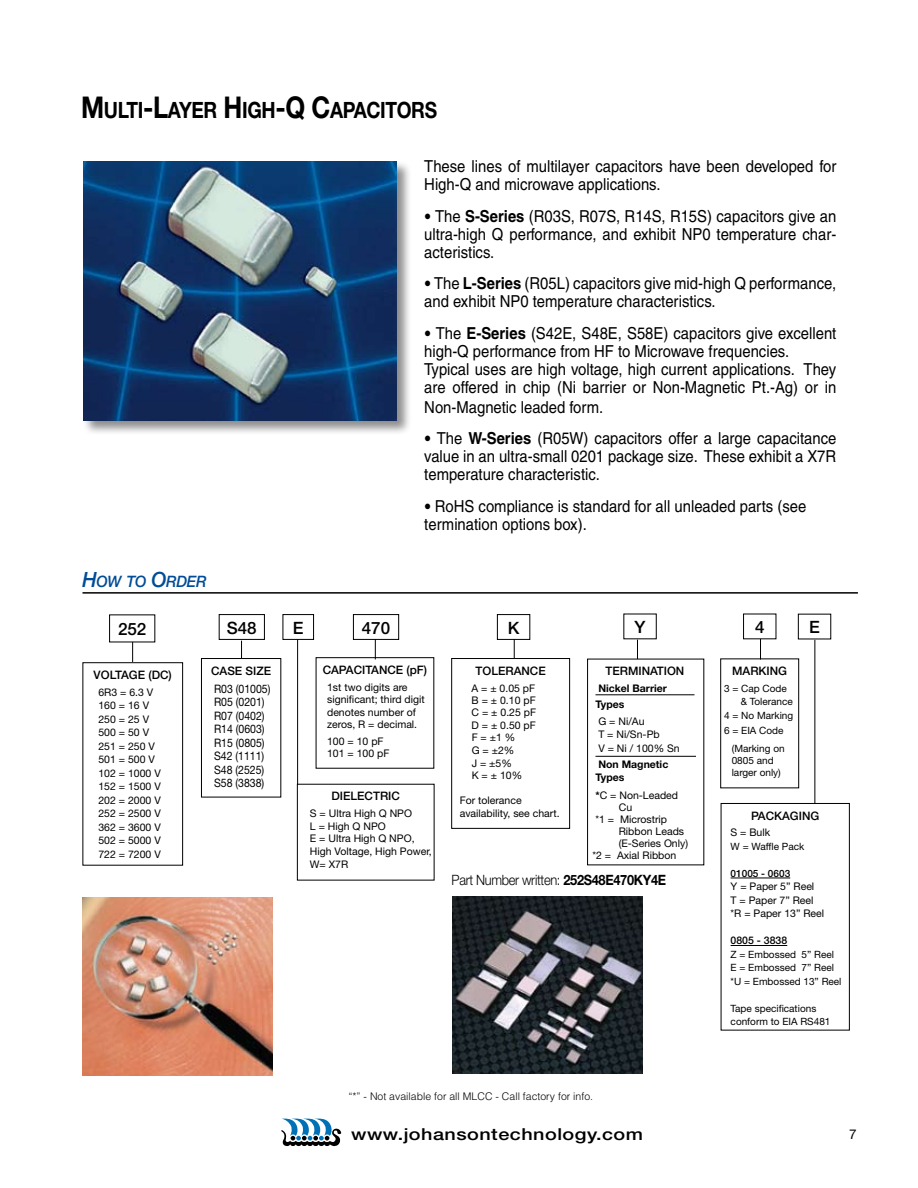
<style>
.page{position:relative;width:918px;height:1188px;background:#fff}
.page>*{position:absolute;margin:0;border:0;box-sizing:border-box;transform-origin:0 0}
.t1{font:700 22.5px "Helvetica Neue";letter-spacing:-.02em;color:#000;scale:.85 1}
.t2{font:500 16.95px "Helvetica Neue";color:#000}
.t3{font:16.5px/18px "Helvetica";color:#000;scale:.9 1}
.t4{font:500 16.5px "Helvetica Neue";letter-spacing:.025em;color:#000;scale:1.2 1}
.t5{font:italic 500 15.75px "Helvetica Neue";letter-spacing:-.02em;color:#004c96;scale:.95 1}
.t6{font:300 14.25px "Helvetica Neue";letter-spacing:-.025em;color:#000;scale:.9 1}
.t7{font:13.5px "Helvetica Neue";color:#000}
.t8{font:500 11.7px "Helvetica Neue";color:#000}
.t9{font:11.7px/13.5px "Helvetica Neue";color:#000;scale:.9 1}
.t10{font:10.5px/13.5px "Helvetica Neue";color:#000}
.t11{font:300 10.5px "Helvetica";color:#000}
.t12{font:700 10.5px/16.5px "Helvetica Neue";color:#000}
.t13{font:500 10.5px "Helvetica Neue";color:#000}
.t14{font:10.05px/13.5px "Helvetica Neue";color:#000}
.t15{font:500 10.05px "Helvetica Neue";color:#000}
.s1{font-size:30px}
.s2{font-size:21px}
.s3{font-family:"Helvetica Neue";font-weight:500;font-size:15.75px}
.s4{font-weight:700}
</style>
<div class="page">
<svg style="left:281px;top:1119px;width:61px;height:28px"></svg>
<img style="left:452px;top:896px;width:190px;height:178px">
<svg style="left:637px;top:640px;width:1px;height:19px"></svg>
<svg style="left:375px;top:640px;width:1px;height:17px"></svg>
<svg style="left:241px;top:641px;width:1px;height:17px"></svg>
<svg style="left:132px;top:642px;width:1px;height:20px"></svg>
<svg style="left:514px;top:640px;width:1px;height:18px"></svg>
<hr style="left:82px;top:592px;width:776px;height:2px;background:#000">
<div style="left:82px;top:662px;width:101px;height:204px;border:1px solid #000"></div>
<div style="left:201px;top:658px;width:80px;height:139px;border:1px solid #000"></div>
<div style="left:219px;top:614px;width:46px;height:26px;border:1px solid #000"></div>
<div style="left:353px;top:614px;width:46px;height:26px;border:1px solid #000"></div>
<div style="left:451px;top:658px;width:119px;height:171px;border:1px solid #000"></div>
<div style="left:497px;top:614px;width:33px;height:26px;border:1px solid #000"></div>
<div style="left:720px;top:658px;width:79px;height:130px;border:1px solid #000"></div>
<div style="left:587px;top:659px;width:117px;height:206px;border:1px solid #000"></div>
<hr style="left:731px;top:878px;width:59px;height:1px;background:#000">
<hr style="left:731px;top:945px;width:56px;height:1px;background:#000">
<div style="left:721px;top:803px;width:129px;height:227px;border:1px solid #000"></div>
<div style="left:283px;top:614px;width:31px;height:26px;border:1px solid #000"></div>
<hr style="left:297px;top:639px;width:1px;height:146px;background:#000">
<svg style="left:760px;top:639px;width:1px;height:21px"></svg>
<hr style="left:814px;top:640px;width:1px;height:164px;background:#000">
<hr style="left:596px;top:695px;width:98px;height:1px;background:#000">
<hr style="left:596px;top:756px;width:100px;height:1px;background:#000">
<div style="left:83px;top:160px;width:329px;height:276px;background:#000;opacity:.45"></div>
<img style="left:83px;top:161px;width:313px;height:259px">
<img style="left:83px;top:898px;width:190px;height:178px">
<h1 class="t1" style="left:81px;top:96px;width:420px"><span class="s1">M</span>ULTI<span class="s1">-L</span>AYER <span class="s1">H</span>IGH<span class="s1">-Q C</span>APACITORS</h1>
<p class="t5" style="left:82px;top:572px;width:132px"><span class="s2">H</span>OW TO <span class="s2">O</span>RDER</p>
<p class="t2" style="left:118px;top:619px;width:30px">252</p>
<p class="t2" style="left:227px;top:617px;width:31px">S48</p>
<p class="t2" style="left:362px;top:617px;width:30px">470</p>
<p class="t2" style="left:293px;top:617px;width:12px">E</p>
<p class="t3" style="left:424px;top:158px;width:459px">These lines of multilayer capacitors have been developed for<br>High-Q and microwave applications.</p>
<p class="t3" style="left:424px;top:207px;width:459px;text-align:justify"><span class="s3">•</span> The <span class="s4">S-Series</span> (R03S, R07S, R14S, R15S) capacitors give an ultra-high Q performance, and exhibit NP0 temperature char&shy;acteristics.</p>
<p class="t3" style="left:424px;top:275px;width:459px"><span class="s3">•</span> The <span class="s4">L-Series</span> (R05L) capacitors give mid-high Q performance, and exhibit NP0 temperature characteristics.</p>
<p class="t3" style="left:424px;top:324px;width:459px"><span class="s3">•</span> The <span class="s4">E-Series</span> (S42E, S48E, S58E) capacitors give excellent high-Q performance from HF to Microwave frequencies.<br>Typical uses are high voltage, high current applications. They are offered in chip (Ni barrier or Non-Magnetic Pt.-Ag) or in</p>
<p class="t3" style="left:424px;top:398px;width:200px">Non-Magnetic leaded form.</p>
<p class="t3" style="left:424px;top:429px;width:459px;text-align:justify"><span class="s3">•</span> The <span class="s4">W-Series</span> (R05W) capacitors offer a large capacitance value in an ultra-small 0201 package size. These exhibit a X7R temperature characteristic.</p>
<p class="t3" style="left:424px;top:497px;width:426px"><span class="s3">•</span> RoHS compliance is standard for all unleaded parts (see termination options box).</p>
<p class="t2" style="left:508px;top:617px;width:13px">K</p>
<p class="t2" style="left:635px;top:617px;width:13px">Y</p>
<p class="t2" style="left:755px;top:617px;width:11px">4</p>
<p class="t2" style="left:809px;top:617px;width:12px">E</p>
<p class="t8" style="left:94px;top:668px;width:80px">VOLTAGE (DC)</p>
<p class="t10" style="left:98px;top:685px;width:64px">6R3 = 6.3 V<br>160 = 16 V<br>250 = 25 V<br>500 = 50 V<br>251 = 250 V<br>501 = 500 V<br>102 = 1000 V<br>152 = 1500 V<br>202 = 2000 V<br>252 = 2500 V<br>362 = 3600 V<br>502 = 5000 V<br>722 = 7200 V</p>
<p class="t8" style="left:211px;top:664px;width:62px">CASE SIZE</p>
<p class="t9" style="left:214px;top:682px;width:64px">R03 (01005)<br>R05 (0201)<br>R07 (0402)<br>R14 (0603)<br>R15 (0805)<br>S42 (1111)<br>S48 (2525)<br>S58 (3838)</p>
<p class="t8" style="left:323px;top:663px;width:106px">CAPACITANCE (pF)</p>
<p class="t10" style="left:327px;top:680px;width:99px;line-height:12.6px">1st two digits are significant; third digit denotes number of zeros, R = decimal.</p>
<p class="t10" style="left:327px;top:735px;width:64px;line-height:12px">100 = 10 pF<br>101 = 100 pF</p>
<p class="t8" style="left:332px;top:789px;width:70px">DIELECTRIC</p>
<p class="t10" style="left:310px;top:807px;width:123px;line-height:12.6px">S = Ultra High Q NPO<br>L = High Q NPO<br>E = Ultra High Q NPO,<br>High Voltage, High Power,<br>W= X7R</p>
<p class="t8" style="left:476px;top:664px;width:72px">TOLERANCE</p>
<p class="t10" style="left:471px;top:681px;width:66px;line-height:12.5px">A = ± 0.05 pF<br>B = ± 0.10 pF<br>C = ± 0.25 pF<br>D = ± 0.50 pF<br>F = ±1 %<br>G = ±2%<br>J = ±5%<br>K = ± 10%</p>
<p class="t10" style="left:460px;top:794px;width:100px;line-height:12.6px">For tolerance availability, see chart.</p>
<p class="t8" style="left:606px;top:664px;width:80px">TERMINATION</p>
<p class="t12" style="left:595px;top:680px;width:73px">Nickel Barrier<br>Types</p>
<p class="t10" style="left:598px;top:714px;width:83px">G = Ni/Au<br>T = Ni/Sn-Pb<br>V = Ni / 100% Sn</p>
<p class="t12" style="left:595px;top:758px;width:74px;line-height:12.6px">Non Magnetic<br>Types</p>
<p class="t10" style="left:595px;top:788px;width:84px"><span class="s4">*</span>C = Non-Leaded</p>
<p class="t10" style="left:619px;top:800px;width:15px">Cu</p>
<p class="t10" style="left:595px;top:812px;width:73px">*1 = Microstrip</p>
<p class="t10" style="left:619px;top:824px;width:67px">Ribbon Leads</p>
<p class="t10" style="left:619px;top:836px;width:71px">(E-Series Only)</p>
<p class="t10" style="left:592px;top:848px;width:85px">*2 = Axial Ribbon</p>
<p class="t6" style="left:452px;top:872px;width:240px">Part Number written: <span class="s4">252S48E470KY4E</span></p>
<p class="t11" style="left:348px;top:1090px;width:246px">“*” - Not available for all MLCC - Call factory for info.</p>
<p class="t8" style="left:732px;top:664px;width:57px">MARKING</p>
<p class="t14" style="left:724px;top:681px;width:64px">3 = Cap Code</p>
<p class="t14" style="left:741px;top:695px;width:54px">&amp; Tolerance</p>
<p class="t14" style="left:724px;top:708px;width:71px">4 = No Marking</p>
<p class="t14" style="left:724px;top:722px;width:62px;line-height:18px;text-align:right">6 = EIA Code (Marking on</p>
<p class="t14" style="left:732px;top:755px;width:51px;line-height:12px">0805 and larger only)</p>
<p class="t8" style="left:751px;top:809px;width:70px">PACKAGING</p>
<p class="t10" style="left:730px;top:826px;width:41px">S = Bulk</p>
<p class="t14" style="left:731px;top:839px;width:75px">W = Waffle Pack</p>
<p class="t15" style="left:731px;top:867px;width:61px">01005 - 0603</p>
<p class="t10" style="left:731px;top:880px;width:95px">Y = Paper 5” Reel<br>T = Paper 7” Reel *R = Paper 13” Reel</p>
<p class="t13" style="left:731px;top:934px;width:58px">0805 - 3838</p>
<p class="t14" style="left:731px;top:947px;width:112px">Z = Embossed 5” Reel<br>E = Embossed 7” Reel *U = Embossed 13” Reel</p>
<p class="t14" style="left:731px;top:1002px;width:101px">Tape specifications conform to EIA RS481</p>
<p class="t4" style="left:351px;top:1124px;width:245px">www.johansontechnology.com</p>
<p class="t7" style="left:849px;top:1126px;width:9px">7</p>
</div>
